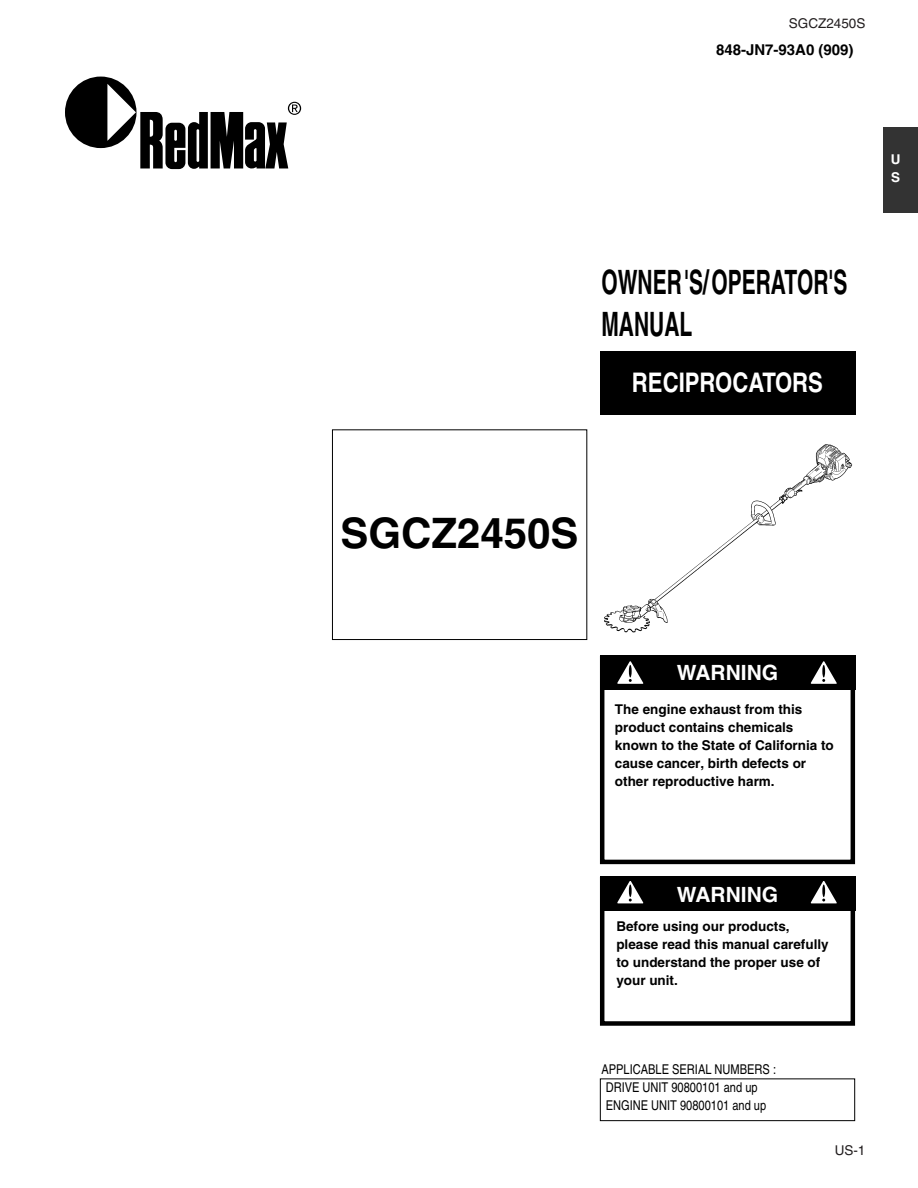
<style>
.page{position:relative;width:918px;height:1188px;background:#fff}
.page>*{position:absolute;margin:0;border:0;box-sizing:border-box;transform-origin:0 0}
.t1{font:700 42px "Helvetica";color:#000}
.t2{font:700 33.6px/42px "Helvetica";color:#000;scale:.63 1}
.t3{font:700 condensed 27px "Helvetica";color:#fff}
.t4{font:700 21px "Helvetica";color:#fff}
.t5{font:700 15px "Helvetica";color:#000}
.t6{font:700 13.5px/18px "Helvetica";color:#000}
.t7{font:condensed 13.5px/18px "Helvetica";color:#000}
.t8{font:13.5px "Helvetica";color:#231f20}
.t9{font:700 13.5px/18px "Helvetica";color:#fff}
</style>
<div class="page">
<div style="left:884px;top:128px;width:34px;height:85px;background:#333"></div>
<img style="left:604px;top:444px;width:249px;height:189px">
<div style="left:600px;top:351px;width:255px;height:63px;background:#000"></div>
<div style="left:65px;top:77px;width:72px;height:71px;background:#000;border-radius:50%"></div>
<svg style="left:107px;top:84px;width:194px;height:85px"></svg>
<div style="left:600px;top:1078px;width:255px;height:43px;border:1px solid #000"></div>
<div style="left:600px;top:877px;width:255px;height:149px;border:4px solid #000"></div>
<div style="left:600px;top:877px;width:255px;height:34px;background:#000"></div>
<svg style="left:617px;top:881px;width:26px;height:23px"></svg>
<svg style="left:811px;top:881px;width:26px;height:23px"></svg>
<div style="left:600px;top:656px;width:255px;height:208px;border:4px solid #000"></div>
<div style="left:600px;top:656px;width:255px;height:34px;background:#000"></div>
<svg style="left:617px;top:662px;width:26px;height:22px"></svg>
<svg style="left:811px;top:662px;width:26px;height:22px"></svg>
<div style="left:332px;top:429px;width:255px;height:211px;border:1px solid #000"></div>
<p class="t8" style="left:789px;top:19px;width:78px">SGCZ2450S</p>
<p class="t5" style="left:716px;top:44px;width:139px">848-JN7-93A0 (909)</p>
<h2 class="t2" style="left:601px;top:264px;width:392px">OWNER'S/OPERATOR'S<br>MANUAL</h2>
<h3 class="t3" style="left:632px;top:373px;width:193px">RECIPROCATORS</h3>
<p class="t9" style="left:891px;top:152px;width:11px">U<br>S</p>
<h1 class="t1" style="left:341px;top:518px;width:240px">SGCZ2450S</h1>
<h3 class="t4" style="left:677px;top:665px;width:103px">WARNING</h3>
<p class="t6" style="left:615px;top:701px;width:220px">The engine exhaust from this product contains chemicals known to the State of California to cause cancer, birth defects or other reproductive harm.</p>
<h3 class="t4" style="left:677px;top:886px;width:103px">WARNING</h3>
<p class="t6" style="left:616px;top:918px;width:214px">Before using our products, please read this manual carefully to understand the proper use of your unit.</p>
<p class="t7" style="left:606px;top:1062px;width:172px;text-indent:-4px">APPLICABLE SERIAL NUMBERS :<br>DRIVE UNIT 90800101 and up<br>ENGINE UNIT 90800101 and up</p>
<p class="t8" style="left:835px;top:1145px;width:32px">US-1</p>
</div>
